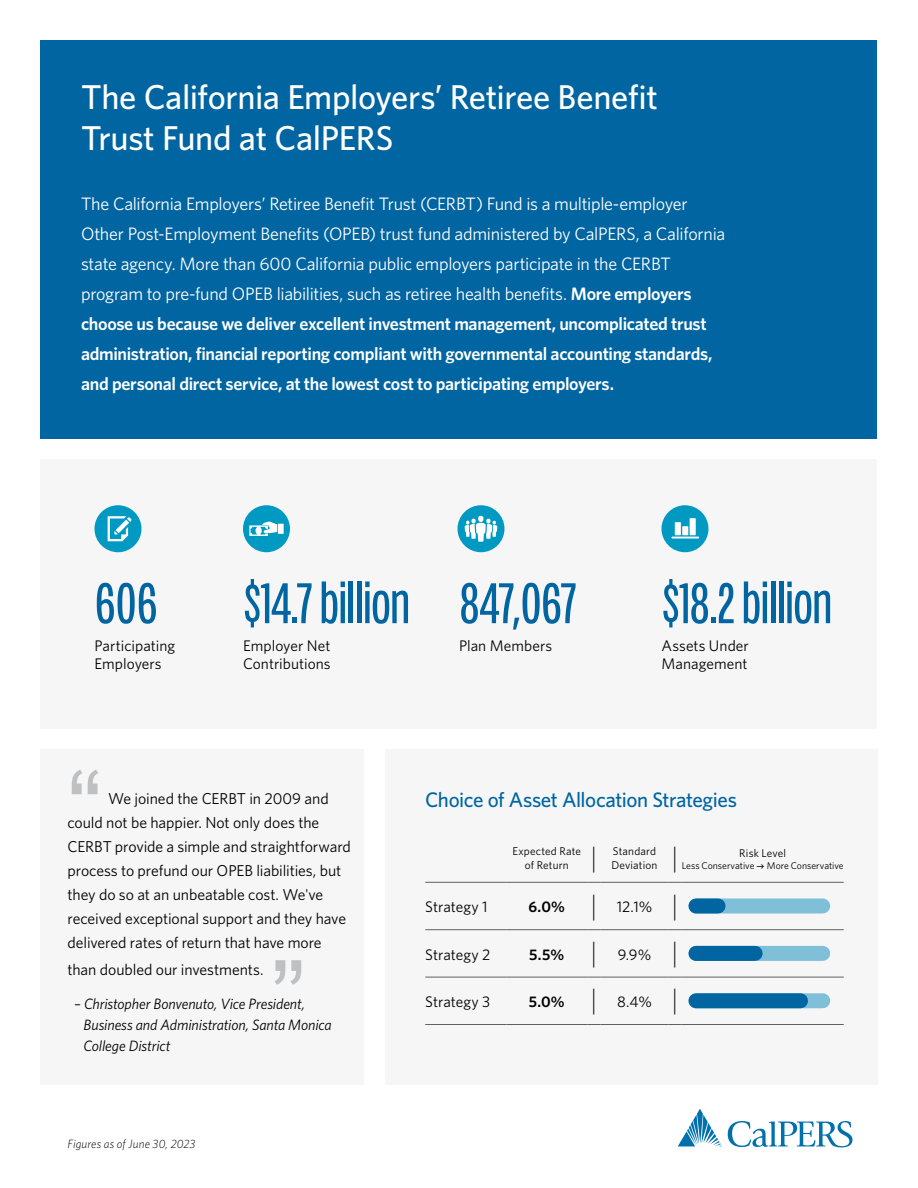
<style>
.page{position:relative;width:918px;height:1188px;background:#fff}
.page>*{position:absolute;margin:0;border:0;box-sizing:border-box;transform-origin:0 0}
.t1{font:105px "Spgljs Arial";color:#bfc0c1}
.t2{font:57px "Ymqtrs Chartwell Bars";letter-spacing:-.035em;color:#0065a1}
.t3{font:500 34.5px/41.4px "Jfjwpt Whitney";letter-spacing:-.015em;color:#fff}
.t4{font:27.75px "Hxrhrb Whitney";color:#000;scale:.56 1}
.t5{font:500 21px "Jfjwpt Whitney";letter-spacing:-.02em;color:#0065a1}
.t6{font:18px/30px "Hxrhrb Whitney";letter-spacing:-.015em;color:#fff}
.t7{font:15.75px/24px "Hxrhrb Whitney";letter-spacing:-.005em;color:#000}
.t8{font:15.3px/18px "Hxrhrb Whitney";color:#000}
.t9{font:600 15.3px "Skxldk Whitney";color:#000}
.t10{font:italic 15px/21px "Pmxlpn Whitney";letter-spacing:-.01em;color:#000}
.t11{font:italic 300 12px "Hhvxsn Whitney";letter-spacing:.01em;color:#000}
.t12{font:11.25px/13.5px "Hxrhrb Whitney";letter-spacing:.015em;color:#000;text-align:center}
.t13{font:9.75px "Hxrhrb Whitney";color:#000}
.s1{font-family:"Skxldk Whitney";font-weight:600}
.s2{font-family:"Hxrhrb Whitney";font-weight:400;font-size:27.75px}
.s3{font-size:27.75px}
</style>
<div class="page">
<div style="left:40px;top:40px;width:838px;height:399px;background:#0065a1"></div>
<div style="left:40px;top:459px;width:838px;height:270px;background:#f6f6f7"></div>
<div style="left:40px;top:749px;width:324px;height:335px;background:#f6f6f7"></div>
<div style="left:385px;top:749px;width:493px;height:335px;background:#f6f6f7"></div>
<div style="left:95px;top:505px;width:46px;height:47px;background:#0099c1;border-radius:50%"></div>
<svg style="left:108px;top:516px;width:24px;height:25px"></svg>
<div style="left:243px;top:505px;width:47px;height:47px;background:#0099c1;border-radius:50%"></div>
<svg style="left:249px;top:522px;width:35px;height:14px"></svg>
<div style="left:458px;top:505px;width:46px;height:47px;background:#0099c1;border-radius:50%"></div>
<svg style="left:465px;top:516px;width:32px;height:26px"></svg>
<div style="left:662px;top:505px;width:46px;height:47px;background:#0099c1;border-radius:50%"></div>
<svg style="left:671px;top:518px;width:28px;height:20px"></svg>
<hr style="left:425px;top:929px;width:81px;height:1px;background:#5f6060">
<hr style="left:506px;top:929px;width:81px;height:1px;background:#5f6060">
<svg style="left:587px;top:929px;width:14px;height:1px"></svg>
<hr style="left:601px;top:929px;width:67px;height:1px;background:#5f6060">
<svg style="left:668px;top:929px;width:14px;height:1px"></svg>
<hr style="left:682px;top:929px;width:162px;height:1px;background:#5f6060">
<hr style="left:425px;top:977px;width:81px;height:1px;background:#5f6060">
<hr style="left:506px;top:977px;width:81px;height:1px;background:#5f6060">
<svg style="left:587px;top:977px;width:14px;height:1px"></svg>
<hr style="left:601px;top:977px;width:67px;height:1px;background:#5f6060">
<svg style="left:668px;top:977px;width:14px;height:1px"></svg>
<hr style="left:682px;top:977px;width:162px;height:1px;background:#5f6060">
<hr style="left:425px;top:1024px;width:81px;height:1px;background:#5f6060">
<hr style="left:506px;top:1024px;width:81px;height:1px;background:#5f6060">
<svg style="left:587px;top:1024px;width:14px;height:1px"></svg>
<hr style="left:601px;top:1024px;width:67px;height:1px;background:#5f6060">
<svg style="left:668px;top:1024px;width:14px;height:1px"></svg>
<hr style="left:682px;top:1024px;width:162px;height:1px;background:#5f6060">
<hr style="left:425px;top:882px;width:81px;height:1px;background:#5f6060">
<hr style="left:506px;top:882px;width:81px;height:1px;background:#5f6060">
<svg style="left:587px;top:882px;width:14px;height:1px"></svg>
<hr style="left:601px;top:882px;width:67px;height:1px;background:#5f6060">
<svg style="left:668px;top:882px;width:14px;height:1px"></svg>
<hr style="left:682px;top:882px;width:162px;height:1px;background:#5f6060">
<div style="left:696px;top:898px;width:127px;height:16px;background:#7fc0d8"></div>
<div style="left:696px;top:898px;width:22px;height:16px;background:#0065a1"></div>
<div style="left:696px;top:946px;width:127px;height:15px;background:#7fc0d8"></div>
<div style="left:696px;top:946px;width:59px;height:15px;background:#0065a1"></div>
<svg style="left:800px;top:993px;width:23px;height:15px"></svg>
<div style="left:696px;top:993px;width:104px;height:15px;background:#0065a1"></div>
<svg style="left:728px;top:1121px;width:125px;height:27px"></svg>
<svg style="left:678px;top:1109px;width:44px;height:38px"></svg>
<h1 class="t3" style="left:81px;top:75px;width:578px">The California Employers’ Retiree Benefit<br>Trust Fund at CalPERS</h1>
<p class="t6" style="left:81px;top:188px;width:646px">The California Employers’ Retiree Benefit Trust (CERBT) Fund is a multiple-employer Other Post-Employment Benefits (OPEB) trust fund administered by CalPERS, a California state agency. More than 600 California public employers participate in the CERBT program to pre-fund OPEB liabilities, such as retiree health benefits. <span class="s1">More employers choose us because we deliver excellent investment management, uncomplicated trust administration, financial reporting compliant with governmental accounting standards, and personal direct service, at the lowest cost to participating employers.</span></p>
<p class="t2" style="left:94px;top:569px;width:65px">606</p>
<p class="t8" style="left:94px;top:636px;width:82px">Participating<br>Employers</p>
<p class="t2" style="left:243px;top:569px;width:169px">$14.7 billion</p>
<p class="t8" style="left:243px;top:636px;width:89px">Employer Net<br>Contributions</p>
<p class="t2" style="left:459px;top:569px;width:120px">847,067</p>
<p class="t8" style="left:459px;top:636px;width:95px">Plan Members</p>
<p class="t2" style="left:662px;top:569px;width:173px">$18.2 billion</p>
<p class="t8" style="left:662px;top:636px;width:89px">Assets Under<br>Management</p>
<h1 class="t1" style="left:68px;top:740px;width:36px">“</h1>
<p class="t7" style="left:68px;top:786px;width:285px;text-indent:40px">We joined the CERBT in 2009 and could not be happier. Not only does the CERBT provide a simple and straightforward process to prefund our OPEB liabilities, but they do so at an unbeatable cost. We've received exceptional support and they have delivered rates of return that have more</p>
<p class="t7" style="left:68px;top:957px;width:198px">than doubled our investments.</p>
<p class="t10" style="left:84px;top:993px;width:250px;text-indent:-9px">– Christopher Bonvenuto, Vice President,<br>Business and Administration, Santa Monica<br>College District</p>
<h1 class="t1" style="left:271px;top:931px;width:36px">”</h1>
<p class="t11" style="left:68px;top:1135px;width:129px">Figures as of June 30, 2023</p>
<h2 class="t5" style="left:425px;top:785px;width:313px">Choice of Asset Allocation Strategies</h2>
<p class="t12" style="left:512px;top:844px;width:70px">Expected Rate of Return</p>
<p class="t4" style="left:592px;top:841px;width:9px">|</p>
<p class="t12" style="left:611px;top:844px;width:48px;text-align:left">Standard<br>Deviation</p>
<h3 class="t4" style="left:673px;top:841px;width:9px">|</h3>
<p class="t12" style="left:739px;top:846px;width:48px">Risk Level</p>
<p class="t13" style="left:682px;top:859px;width:74px">Less Conservative</p>
<p class="t13" style="left:767px;top:859px;width:78px">More Conservative</p>
<p class="t8" style="left:425px;top:897px;width:64px">Strategy 1</p>
<p class="t9" style="left:529px;top:897px;width:69px">6.0% <span class="s2">|</span></p>
<p class="t8" style="left:617px;top:897px;width:62px">12.1% <span class="s3">|</span></p>
<p class="t8" style="left:425px;top:945px;width:67px">Strategy 2</p>
<p class="t9" style="left:529px;top:944px;width:68px">5.5% <span class="s2">|</span></p>
<p class="t8" style="left:618px;top:945px;width:61px">9.9% <span class="s3">|</span></p>
<p class="t8" style="left:425px;top:992px;width:67px">Strategy 3</p>
<p class="t9" style="left:529px;top:991px;width:69px">5.0% <span class="s2">|</span></p>
<p class="t8" style="left:617px;top:992px;width:61px">8.4% <span class="s3">|</span></p>
</div>
